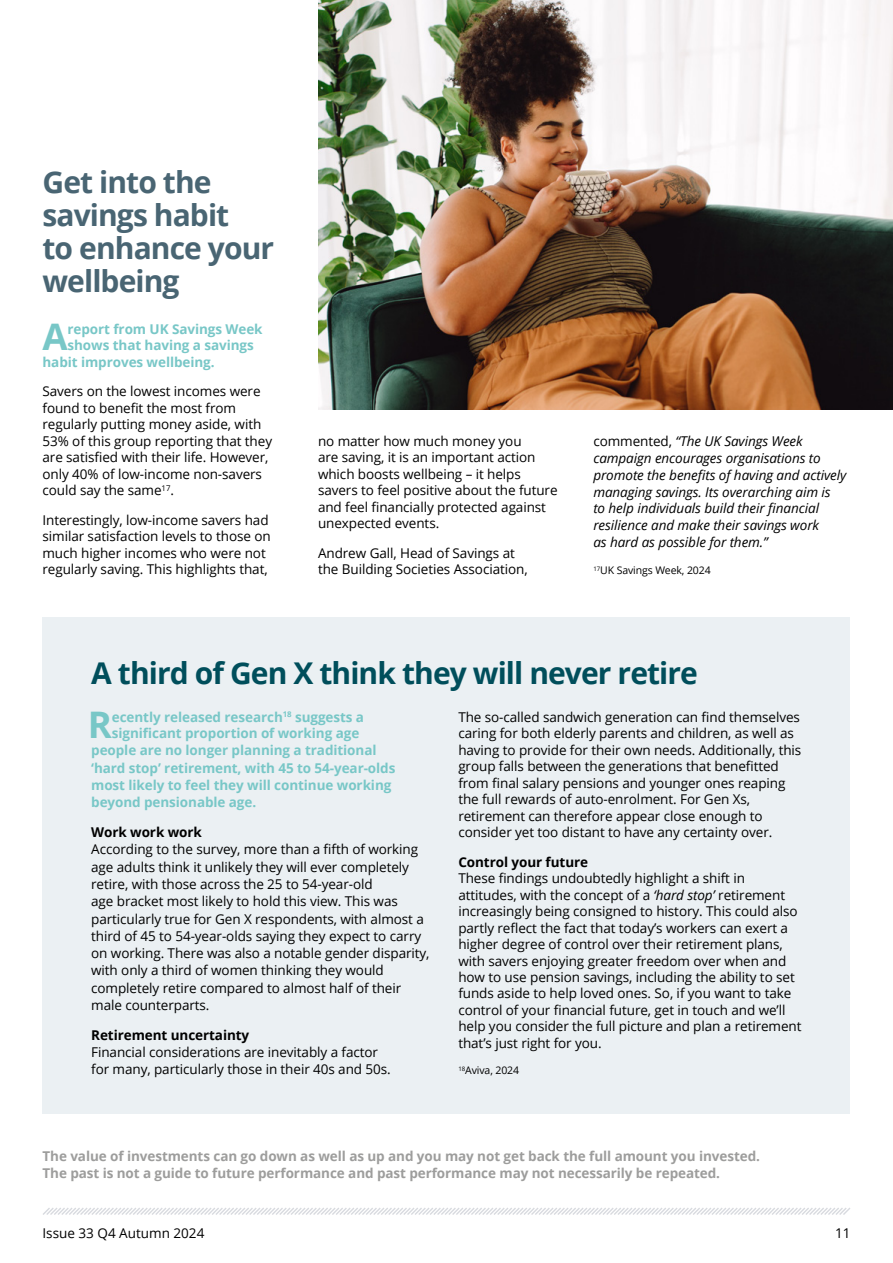
<style>
.page{position:relative;width:893px;height:1263px;background:#fff}
.page>*{position:absolute;margin:0;border:0;box-sizing:border-box;transform-origin:0 0}
.t1{font:700 36.6px "Open Sans";color:#78c7c7}
.t2{font:700 30px/33px "Open Sans";letter-spacing:-.03em;color:#496573}
.t3{font:700 30px "Open Sans";letter-spacing:-.03em;color:#004e5b}
.t4{font:13.5px/16.5px "Open Sans";letter-spacing:-.005em;color:#000}
.t5{font:700 13.5px "Open Sans";letter-spacing:-.005em;color:#78c7c7}
.t6{font:italic 13.5px/17px "Open Sans";letter-spacing:-.005em;color:#000}
.t7{font:700 13.5px/16.5px "Open Sans";letter-spacing:-.005em;color:#9d9d9c}
.t8{font:700 13.5px "Open Sans";letter-spacing:-.005em;color:#000}
.t9{font:10.5px "Open Sans";letter-spacing:-.01em;color:#000}
.s1{font-style:normal}
.s2{font-style:italic}
</style>
<div class="page">
<svg style="left:43px;top:1208px;width:807px;height:7px"></svg>
<div style="left:43px;top:618px;width:807px;height:496px;background:#ebf0f3"></div>
<img style="left:318px;top:0;width:575px;height:410px">
<h2 class="t2" style="left:43px;top:165px;width:233px">Get into the savings habit<br>to enhance your wellbeing</h2>
<h1 class="t1" style="left:43px;top:311px;width:27px">A</h1>
<p class="t5" style="left:68px;top:320px;width:197px">report from UK Savings Week</p>
<p class="t5" style="left:68px;top:336px;width:188px">shows that having a savings</p>
<p class="t5" style="left:43px;top:353px;width:174px">habit improves wellbeing.</p>
<p class="t4" style="left:43px;top:383px;width:231px">Savers on the lowest incomes were found to benefit the most from regularly putting money aside, with 53% of this group reporting that they are satisfied with their life. However, only 40% of low-income non-savers could say the same<sup>17</sup>.</p>
<p class="t4" style="left:43px;top:511px;width:230px">Interestingly, low-income savers had similar satisfaction levels to those on much higher incomes who were not regularly saving. This highlights that,</p>
<p class="t4" style="left:318px;top:432px;width:241px">no matter how much money you<br>are saving, it is an important action which boosts wellbeing – it helps savers to feel positive about the future and feel financially protected against unexpected events.</p>
<p class="t4" style="left:318px;top:544px;width:211px">Andrew Gall, Head of Savings at the Building Societies Association,</p>
<p class="t6" style="left:593px;top:432px;width:255px"><span class="s1">commented,</span> “The UK Savings Week campaign encourages organisations to promote the benefits of having and actively managing savings. Its overarching aim is<br>to help individuals build their financial resilience and make their savings work<br>as hard as possible for them.”</p>
<p class="t9" style="left:593px;top:563px;width:119px"><sup>17</sup>UK Savings Week, 2024</p>
<h2 class="t3" style="left:91px;top:651px;width:608px">A third of Gen X think they will never retire</h2>
<h1 class="t1" style="left:88px;top:699px;width:26px">R</h1>
<p class="t5" style="left:112px;top:707px;width:254px">ecently released research<sup>18</sup> suggests a</p>
<p class="t5" style="left:112px;top:724px;width:249px">significant proportion of working age</p>
<p class="t5" style="left:91px;top:741px;width:287px">people are no longer planning a traditional</p>
<p class="t5" style="left:91px;top:758px;width:306px">‘hard stop’ retirement, with 45 to 54-year-olds</p>
<p class="t5" style="left:91px;top:775px;width:302px">most likely to feel they will continue working</p>
<p class="t5" style="left:91px;top:793px;width:167px">beyond pensionable age.</p>
<p class="t8" style="left:91px;top:823px;width:112px">Work work work</p>
<p class="t4" style="left:91px;top:841px;width:340px;line-height:17.2px">According to the survey, more than a fifth of working age adults think it unlikely they will ever completely retire, with those across the 25 to 54-year-old<br>age bracket most likely to hold this view. This was particularly true for Gen X respondents, with almost a third of 45 to 54-year-olds saying they expect to carry on working. There was also a notable gender disparity, with only a third of women thinking they would completely retire compared to almost half of their male counterparts.</p>
<p class="t8" style="left:91px;top:1025px;width:160px">Retirement uncertainty</p>
<p class="t4" style="left:91px;top:1043px;width:301px;line-height:17.2px">Financial considerations are inevitably a factor for many, particularly those in their 40s and 50s.</p>
<p class="t4" style="left:458px;top:708px;width:345px">The so-called sandwich generation can find themselves caring for both elderly parents and children, as well as having to provide for their own needs. Additionally, this group falls between the generations that benefitted from final salary pensions and younger ones reaping the full rewards of auto-enrolment. For Gen Xs, retirement can therefore appear close enough to consider yet too distant to have any certainty over.</p>
<p class="t8" style="left:458px;top:852px;width:131px">Control your future</p>
<p class="t4" style="left:458px;top:869px;width:345px">These findings undoubtedly highlight a shift in attitudes, with the concept of a <span class="s2">‘hard stop’</span> retirement increasingly being consigned to history. This could also partly reflect the fact that today’s workers can exert a higher degree of control over their retirement plans, with savers enjoying greater freedom over when and how to use pension savings, including the ability to set funds aside to help loved ones. So, if you want to take control of your financial future, get in touch and we’ll help you consider the full picture and plan a retirement that’s just right for you.</p>
<p class="t9" style="left:458px;top:1063px;width:62px"><sup>18</sup>Aviva, 2024</p>
<p class="t7" style="left:43px;top:1148px;width:719px">The value of investments can go down as well as up and you may not get back the full amount you invested.<br>The past is not a guide to future performance and past performance may not necessarily be repeated.</p>
<p class="t4" style="left:43px;top:1224px;width:163px">Issue 33 Q4 Autumn 2024</p>
<p class="t4" style="left:835px;top:1224px;width:17px">11</p>
</div>
